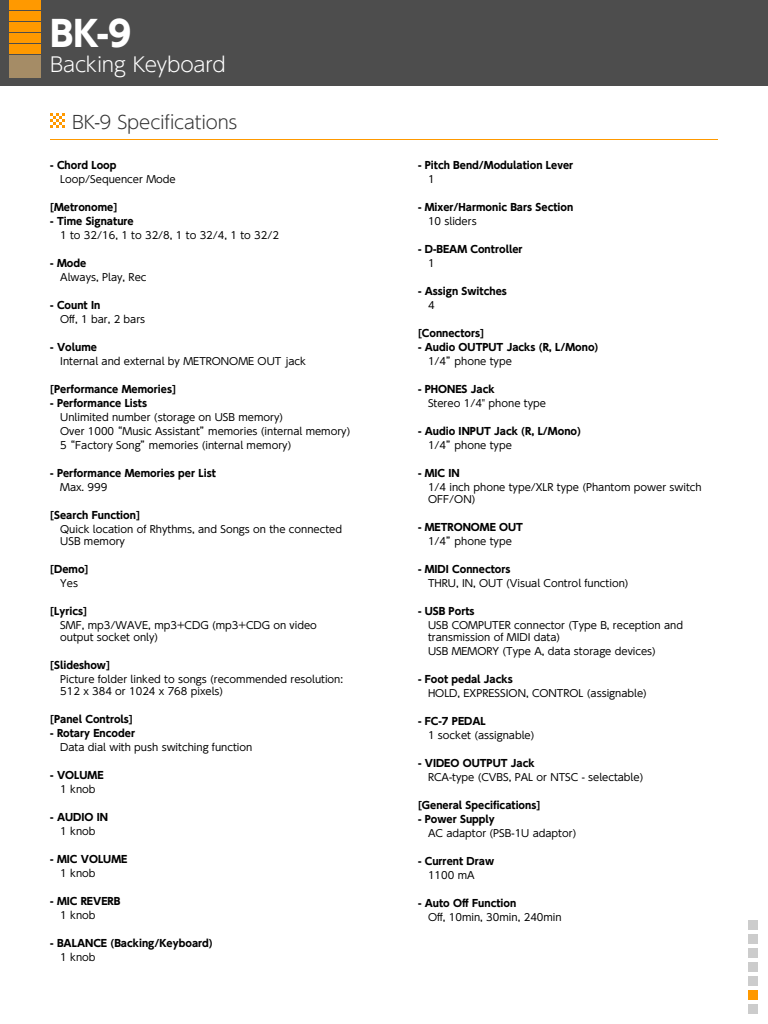
<style>
.page{position:relative;width:768px;height:1024px;background:#fff}
.page>*{position:absolute;margin:0;border:0;box-sizing:border-box;transform-origin:0 0}
.t1{font:700 35px "UD Shin Go Pro";color:#fff}
.t2{font:300 20px "UD Shin Go Pro";letter-spacing:-.01em;color:#fff}
.t3{font:300 18px "UD Shin Go Pro";letter-spacing:-.015em;color:#333}
.t4{font:10px/12px "UD Shin Go Pro";color:#000}
.t5{font:700 10px "UD Shin Go Pro";color:#000}
</style>
<div class="page">
<div style="left:0;top:0;width:768px;height:86px;background:#4d4d4d"></div>
<div style="left:9px;top:0;width:32px;height:10px;background:#f90"></div>
<div style="left:9px;top:11px;width:32px;height:10px;background:#f90"></div>
<div style="left:9px;top:22px;width:32px;height:10px;background:#f90"></div>
<div style="left:9px;top:33px;width:32px;height:10px;background:#f90"></div>
<div style="left:9px;top:44px;width:32px;height:10px;background:#f90"></div>
<div style="left:9px;top:55px;width:32px;height:23px;background:#a58c66"></div>
<svg style="left:50px;top:113px;width:15px;height:15px"></svg>
<hr style="left:50px;top:139px;width:668px;height:1px;background:#f90">
<div style="left:748px;top:920px;width:10px;height:10px;background:#ccc"></div>
<div style="left:748px;top:976px;width:10px;height:10px;background:#ccc"></div>
<div style="left:748px;top:962px;width:10px;height:10px;background:#ccc"></div>
<div style="left:748px;top:948px;width:10px;height:10px;background:#ccc"></div>
<div style="left:748px;top:990px;width:10px;height:10px;background:#f90"></div>
<div style="left:748px;top:934px;width:10px;height:10px;background:#ccc"></div>
<div style="left:748px;top:1004px;width:10px;height:10px;background:#ccc"></div>
<h1 class="t1" style="left:50px;top:5px;width:83px">BK-9</h1>
<h2 class="t2" style="left:50px;top:48px;width:177px">Backing Keyboard</h2>
<h3 class="t3" style="left:72px;top:107px;width:167px">BK-9 Specifications</h3>
<p class="t5" style="left:50px;top:157px;width:68px">- Chord Loop</p>
<p class="t4" style="left:60px;top:173px;width:117px">Loop/Sequencer Mode</p>
<p class="t5" style="left:50px;top:199px;width:69px">[Metronome]</p>
<p class="t5" style="left:50px;top:213px;width:85px">- Time Signature</p>
<p class="t4" style="left:60px;top:229px;width:220px">1 to 32/16, 1 to 32/8, 1 to 32/4, 1 to 32/2</p>
<p class="t5" style="left:50px;top:255px;width:38px">- Mode</p>
<p class="t4" style="left:60px;top:271px;width:88px">Always, Play, Rec</p>
<p class="t5" style="left:50px;top:297px;width:52px">- Count In</p>
<p class="t4" style="left:60px;top:313px;width:87px">Off, 1 bar, 2 bars</p>
<p class="t5" style="left:50px;top:339px;width:48px">- Volume</p>
<p class="t4" style="left:60px;top:355px;width:247px">Internal and external by METRONOME OUT jack</p>
<p class="t5" style="left:50px;top:381px;width:127px">[Performance Memories]</p>
<p class="t5" style="left:50px;top:395px;width:98px">- Performance Lists</p>
<p class="t4" style="left:60px;top:410px;width:292px;line-height:14px">Unlimited number (storage on USB memory)<br>Over 1000 “Music Assistant”memories (internal memory)<br>5 “Factory Song”memories (internal memory)</p>
<p class="t5" style="left:50px;top:465px;width:167px">- Performance Memories per List</p>
<p class="t4" style="left:60px;top:481px;width:49px">Max. 999</p>
<p class="t5" style="left:50px;top:507px;width:91px">[Search Function]</p>
<p class="t4" style="left:60px;top:523px;width:283px">Quick location of Rhythms, and Songs on the connected<br>USB memory</p>
<p class="t5" style="left:50px;top:561px;width:40px">[Demo]</p>
<p class="t4" style="left:60px;top:577px;width:19px">Yes</p>
<p class="t5" style="left:50px;top:603px;width:38px">[Lyrics]</p>
<p class="t4" style="left:60px;top:619px;width:258px">SMF, mp3/WAVE, mp3+CDG (mp3+CDG on video output socket only)</p>
<p class="t5" style="left:50px;top:657px;width:61px">[Slideshow]</p>
<p class="t4" style="left:60px;top:673px;width:284px">Picture folder linked to songs (recommended resolution:<br>512 x 384 or 1024 x 768 pixels)</p>
<p class="t5" style="left:50px;top:711px;width:84px">[Panel Controls]</p>
<p class="t5" style="left:50px;top:725px;width:86px">- Rotary Encoder</p>
<p class="t4" style="left:60px;top:741px;width:194px">Data dial with push switching function</p>
<p class="t5" style="left:50px;top:767px;width:55px">- VOLUME</p>
<p class="t4" style="left:60px;top:783px;width:37px">1 knob</p>
<p class="t5" style="left:50px;top:809px;width:59px">- AUDIO IN</p>
<p class="t4" style="left:60px;top:825px;width:37px">1 knob</p>
<p class="t5" style="left:50px;top:851px;width:79px">- MIC VOLUME</p>
<p class="t4" style="left:60px;top:867px;width:37px">1 knob</p>
<p class="t5" style="left:50px;top:893px;width:72px">- MIC REVERB</p>
<p class="t4" style="left:60px;top:909px;width:37px">1 knob</p>
<p class="t5" style="left:50px;top:935px;width:164px">- BALANCE (Backing/Keyboard)</p>
<p class="t4" style="left:60px;top:951px;width:37px">1 knob</p>
<p class="t5" style="left:418px;top:157px;width:157px">- Pitch Bend/Modulation Lever</p>
<p class="t4" style="left:428px;top:173px;width:8px">1</p>
<p class="t5" style="left:418px;top:199px;width:157px">- Mixer/Harmonic Bars Section</p>
<p class="t4" style="left:428px;top:215px;width:50px">10 sliders</p>
<p class="t5" style="left:418px;top:241px;width:106px">- D-BEAM Controller</p>
<p class="t4" style="left:428px;top:257px;width:8px">1</p>
<p class="t5" style="left:418px;top:283px;width:90px">- Assign Switches</p>
<p class="t4" style="left:428px;top:299px;width:8px">4</p>
<p class="t5" style="left:418px;top:325px;width:68px">[Connectors]</p>
<p class="t5" style="left:418px;top:339px;width:182px">- Audio OUTPUT Jacks (R, L/Mono)</p>
<p class="t4" style="left:428px;top:355px;width:85px">1/4”phone type</p>
<p class="t5" style="left:418px;top:381px;width:78px">- PHONES Jack</p>
<p class="t4" style="left:428px;top:397px;width:120px">Stereo 1/4" phone type</p>
<p class="t5" style="left:418px;top:423px;width:165px">- Audio INPUT Jack (R, L/Mono)</p>
<p class="t4" style="left:428px;top:439px;width:85px">1/4”phone type</p>
<p class="t5" style="left:418px;top:465px;width:43px">- MIC IN</p>
<p class="t4" style="left:428px;top:481px;width:275px">1/4 inch phone type/XLR type (Phantom power switch<br>OFF/ON)</p>
<p class="t5" style="left:418px;top:519px;width:107px">- METRONOME OUT</p>
<p class="t4" style="left:428px;top:535px;width:85px">1/4”phone type</p>
<p class="t5" style="left:418px;top:561px;width:94px">- MIDI Connectors</p>
<p class="t4" style="left:428px;top:577px;width:202px">THRU, IN, OUT (Visual Control function)</p>
<p class="t5" style="left:418px;top:603px;width:58px">- USB Ports</p>
<p class="t4" style="left:428px;top:619px;width:257px">USB COMPUTER connector (Type B, reception and transmission of MIDI data)</p>
<p class="t4" style="left:428px;top:645px;width:230px">USB MEMORY (Type A, data storage devices)</p>
<p class="t5" style="left:418px;top:671px;width:96px">- Foot pedal Jacks</p>
<p class="t4" style="left:428px;top:687px;width:220px">HOLD, EXPRESSION, CONTROL (assignable)</p>
<p class="t5" style="left:418px;top:713px;width:69px">- FC-7 PEDAL</p>
<p class="t4" style="left:428px;top:729px;width:108px">1 socket (assignable)</p>
<p class="t5" style="left:418px;top:755px;width:118px">- VIDEO OUTPUT Jack</p>
<p class="t4" style="left:428px;top:771px;width:217px">RCA-type (CVBS, PAL or NTSC - selectable)</p>
<p class="t5" style="left:418px;top:797px;width:124px">[General Specifications]</p>
<p class="t5" style="left:418px;top:811px;width:78px">- Power Supply</p>
<p class="t4" style="left:428px;top:827px;width:150px">AC adaptor (PSB-1U adaptor)</p>
<p class="t5" style="left:418px;top:853px;width:78px">- Current Draw</p>
<p class="t4" style="left:428px;top:869px;width:48px">1100 mA</p>
<p class="t5" style="left:418px;top:895px;width:100px">- Auto Off Function</p>
<p class="t4" style="left:428px;top:911px;width:135px">Off, 10min, 30min, 240min</p>
</div>
